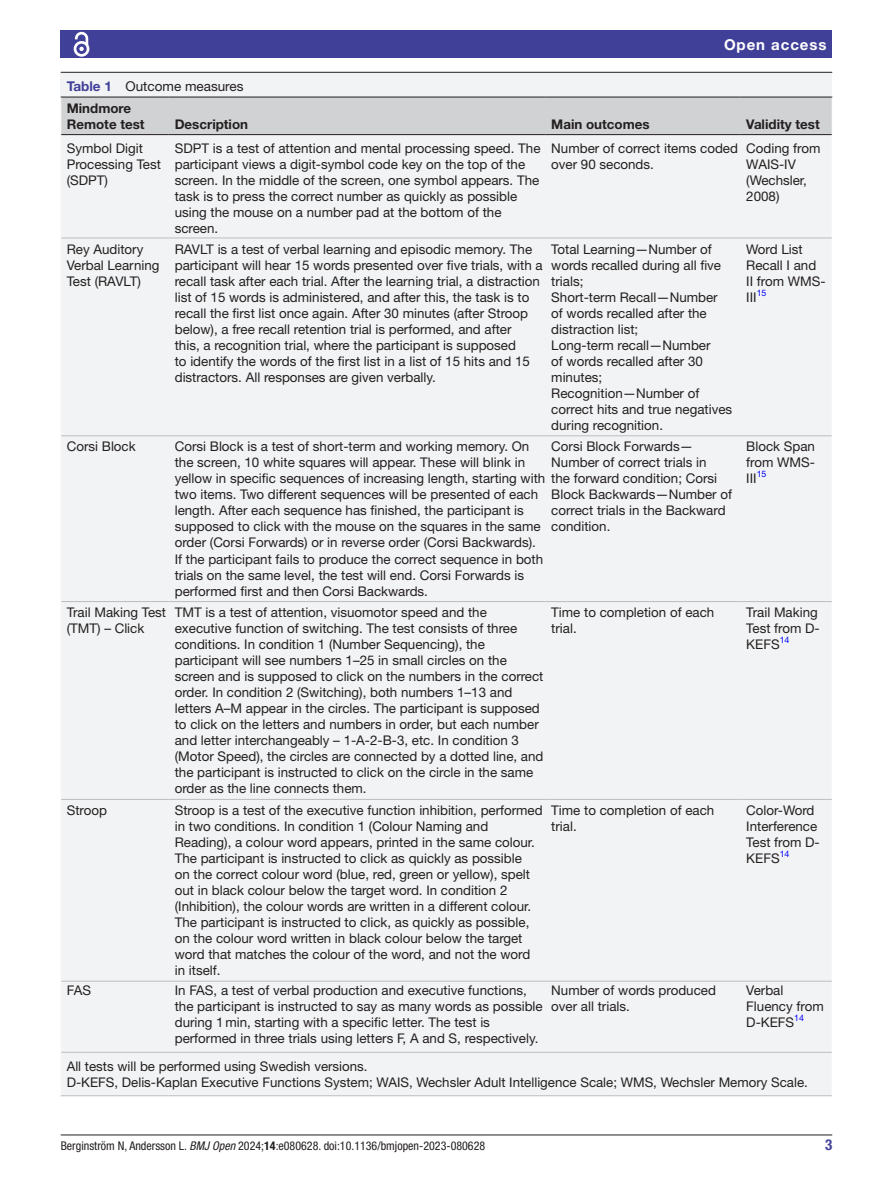
<style>
.page{position:relative;width:893px;height:1191px;background:#fff}
.page>*{position:absolute;margin:0;border:0;box-sizing:border-box;transform-origin:0 0}
.t1{font:700 15px "Helvetica Neue LT Std";letter-spacing:.065em;color:#fff}
.t2{font:700 condensed 15px "Helvetica Neue LT Std";color:#414099}
.t3{font:13.5px "Helvetica Neue LT Std";color:#231f20}
.t4{font:13.35px/16px "Helvetica Neue LT Std";color:#231f20}
.t5{font:700 13.35px/16px "Helvetica Neue LT Std";color:#231f20}
.t6{font:condensed 12px "Helvetica Neue LT Std";color:#231f20}
.t7{font:8.85px "Helvetica Neue LT Std";color:#00f}
.s1{font-weight:700;color:#414099}
.s2{font-style:italic}
.s3{font-weight:700}
</style>
<div class="page">
<hr style="left:61px;top:1134px;width:771px;height:1px;background:#231f20">
<div style="left:61px;top:31px;width:771px;height:27px;background:#414099"></div>
<svg style="left:73px;top:31px;width:17px;height:26px"></svg>
<div style="left:61px;top:73px;width:771px;height:1023px;background:#f2f3f4"></div>
<hr style="left:61px;top:72px;width:771px;height:1px;background:#231f20">
<div style="left:61px;top:98px;width:771px;height:36px;background:#d1d2d4"></div>
<hr style="left:61px;top:97px;width:108px;height:1px;background:#231f20">
<hr style="left:61px;top:134px;width:108px;height:1px;background:#231f20">
<hr style="left:169px;top:97px;width:376px;height:1px;background:#231f20">
<hr style="left:169px;top:134px;width:376px;height:1px;background:#231f20">
<hr style="left:545px;top:97px;width:195px;height:1px;background:#231f20">
<hr style="left:545px;top:134px;width:195px;height:1px;background:#231f20">
<hr style="left:740px;top:97px;width:92px;height:1px;background:#231f20">
<hr style="left:740px;top:134px;width:92px;height:1px;background:#231f20">
<hr style="left:61px;top:238px;width:108px;height:1px;background:#bcbdc0">
<hr style="left:169px;top:238px;width:376px;height:1px;background:#bcbdc0">
<hr style="left:545px;top:238px;width:195px;height:1px;background:#bcbdc0">
<hr style="left:740px;top:238px;width:92px;height:1px;background:#bcbdc0">
<hr style="left:61px;top:435px;width:108px;height:1px;background:#bcbdc0">
<hr style="left:169px;top:435px;width:376px;height:1px;background:#bcbdc0">
<hr style="left:545px;top:435px;width:195px;height:1px;background:#bcbdc0">
<hr style="left:740px;top:435px;width:92px;height:1px;background:#bcbdc0">
<hr style="left:61px;top:601px;width:108px;height:1px;background:#bcbdc0">
<hr style="left:169px;top:601px;width:376px;height:1px;background:#bcbdc0">
<hr style="left:545px;top:601px;width:195px;height:1px;background:#bcbdc0">
<hr style="left:740px;top:601px;width:92px;height:1px;background:#bcbdc0">
<hr style="left:61px;top:799px;width:108px;height:1px;background:#bcbdc0">
<hr style="left:169px;top:799px;width:376px;height:1px;background:#bcbdc0">
<hr style="left:545px;top:799px;width:195px;height:1px;background:#bcbdc0">
<hr style="left:740px;top:799px;width:92px;height:1px;background:#bcbdc0">
<hr style="left:61px;top:981px;width:108px;height:1px;background:#bcbdc0">
<hr style="left:169px;top:981px;width:376px;height:1px;background:#bcbdc0">
<hr style="left:545px;top:981px;width:195px;height:1px;background:#bcbdc0">
<hr style="left:740px;top:981px;width:92px;height:1px;background:#bcbdc0">
<hr style="left:61px;top:1052px;width:108px;height:1px;background:#bcbdc0">
<hr style="left:61px;top:1095px;width:108px;height:1px;background:#bcbdc0">
<hr style="left:169px;top:1095px;width:376px;height:1px;background:#bcbdc0">
<hr style="left:545px;top:1095px;width:195px;height:1px;background:#bcbdc0">
<hr style="left:740px;top:1095px;width:92px;height:1px;background:#bcbdc0">
<hr style="left:169px;top:1052px;width:376px;height:1px;background:#bcbdc0">
<hr style="left:545px;top:1052px;width:195px;height:1px;background:#bcbdc0">
<hr style="left:740px;top:1052px;width:92px;height:1px;background:#bcbdc0">
<p class="t1" style="left:724px;top:35px;width:104px">Open access</p>
<p class="t3" style="left:67px;top:78px;width:178px"><span class="s1">Table 1</span> Outcome measures</p>
<p class="t5" style="left:67px;top:99px;width:79px">Mindmore<br>Remote test</p>
<p class="t5" style="left:175px;top:115px;width:75px">Description</p>
<p class="t5" style="left:551px;top:115px;width:100px">Main outcomes</p>
<p class="t5" style="left:746px;top:115px;width:75px">Validity test</p>
<p class="t4" style="left:67px;top:140px;width:96px">Symbol Digit<br>Processing Test (SDPT)</p>
<p class="t4" style="left:175px;top:140px;width:367px">SDPT is a test of attention and mental processing speed. The participant views a digit-symbol code key on the top of the screen. In the middle of the screen, one symbol appears. The task is to press the correct number as quickly as possible using the mouse on a number pad at the bottom of the screen.</p>
<p class="t4" style="left:551px;top:140px;width:188px">Number of correct items coded over 90 seconds.</p>
<p class="t4" style="left:746px;top:140px;width:76px">Coding from<br>WAIS-IV (Wechsler,<br>2008)</p>
<p class="t4" style="left:67px;top:240px;width:94px">Rey Auditory<br>Verbal Learning<br>Test (RAVLT)</p>
<p class="t4" style="left:175px;top:240px;width:369px">RAVLT is a test of verbal learning and episodic memory. The participant will hear 15 words presented over five trials, with a recall task after each trial. After the learning trial, a distraction list of 15 words is administered, and after this, the task is to recall the first list once again. After 30 minutes (after Stroop below), a free recall retention trial is performed, and after<br>this, a recognition trial, where the participant is supposed<br>to identify the words of the first list in a list of 15 hits and 15 distractors. All responses are given verbally.</p>
<p class="t4" style="left:551px;top:240px;width:182px">Total Learning—Number of words recalled during all five trials;<br>Short-term Recall—Number of words recalled after the distraction list;<br>Long-term recall—Number<br>of words recalled after 30 minutes;<br>Recognition—Number of correct hits and true negatives during recognition.</p>
<p class="t4" style="left:746px;top:240px;width:81px">Word List<br>Recall I and<br>II from WMS-<br>III</p>
<p class="t7" style="left:757px;top:287px;width:11px">15</p>
<p class="t4" style="left:67px;top:438px;width:70px">Corsi Block</p>
<p class="t4" style="left:175px;top:438px;width:544px">Corsi Block is a test of short-term and working memory. On<br>the screen, 10 white squares will appear. These will blink in<br>yellow in specific sequences of increasing length, starting with the forward condition; Corsi two items. Two different sequences will be presented of each<br>length. After each sequence has finished, the participant is<br>supposed to click with the mouse on the squares in the same<br>order (Corsi Forwards) or in reverse order (Corsi Backwards).<br>If the participant fails to produce the correct sequence in both<br>trials on the same level, the test will end. Corsi Forwards is<br>performed first and then Corsi Backwards.</p>
<p class="t4" style="left:551px;top:438px;width:157px">Corsi Block Forwards—<br>Number of correct trials in</p>
<p class="t4" style="left:551px;top:486px;width:182px">Block Backwards—Number of correct trials in the Backward condition.</p>
<p class="t4" style="left:746px;top:438px;width:70px;text-align:justify">Block Span from WMS-III<sup>15</sup></p>
<p class="t4" style="left:67px;top:604px;width:101px">Trail Making Test (TMT) – Click</p>
<p class="t4" style="left:175px;top:604px;width:370px">TMT is a test of attention, visuomotor speed and the executive function of switching. The test consists of three conditions. In condition 1 (Number Sequencing), the participant will see numbers 1–25 in small circles on the screen and is supposed to click on the numbers in the correct order. In condition 2 (Switching), both numbers 1–13 and letters A–M appear in the circles. The participant is supposed to click on the letters and numbers in order, but each number and letter interchangeably – 1-A-2-B-3, etc. In condition 3 (Motor Speed), the circles are connected by a dotted line, and the participant is instructed to click on the circle in the same order as the line connects them.</p>
<p class="t4" style="left:551px;top:604px;width:164px">Time to completion of each trial.</p>
<p class="t4" style="left:746px;top:604px;width:75px">Trail Making<br>Test from D-<br>KEFS</p>
<p class="t7" style="left:780px;top:634px;width:11px">14</p>
<p class="t4" style="left:67px;top:802px;width:42px">Stroop</p>
<p class="t4" style="left:175px;top:802px;width:369px">Stroop is a test of the executive function inhibition, performed in two conditions. In condition 1 (Colour Naming and Reading), a colour word appears, printed in the same colour.<br>The participant is instructed to click as quickly as possible<br>on the correct colour word (blue, red, green or yellow), spelt out in black colour below the target word. In condition 2 (Inhibition), the colour words are written in a different colour.<br>The participant is instructed to click, as quickly as possible, on the colour word written in black colour below the target word that matches the colour of the word, and not the word in itself.</p>
<p class="t4" style="left:551px;top:802px;width:164px">Time to completion of each trial.</p>
<p class="t4" style="left:746px;top:802px;width:75px">Color-Word<br>Interference<br>Test from D-<br>KEFS<sup>14</sup></p>
<p class="t4" style="left:67px;top:982px;width:26px">FAS</p>
<p class="t4" style="left:175px;top:982px;width:369px">In FAS, a test of verbal production and executive functions, the participant is instructed to say as many words as possible during 1min, starting with a specific letter. The test is performed in three trials using letters F, A and S, respectively.</p>
<p class="t4" style="left:551px;top:982px;width:166px">Number of words produced over all trials.</p>
<p class="t4" style="left:746px;top:982px;width:79px">Verbal<br>Fluency from<br>D-KEFS<sup>14</sup></p>
<p class="t4" style="left:67px;top:1058px;width:743px">All tests will be performed using Swedish versions.<br>D-KEFS, Delis-Kaplan Executive Functions System; WAIS, Wechsler Adult Intelligence Scale; WMS, Wechsler Memory Scale.</p>
<p class="t6" style="left:61px;top:1138px;width:426px">Berginström N, Andersson L. <span class="s2">BMJ Open</span> 2024;<span class="s3">14</span>:e080628. doi:10.1136/bmjopen-2023-080628</p>
<p class="t2" style="left:825px;top:1135px;width:9px">3</p>
</div>
